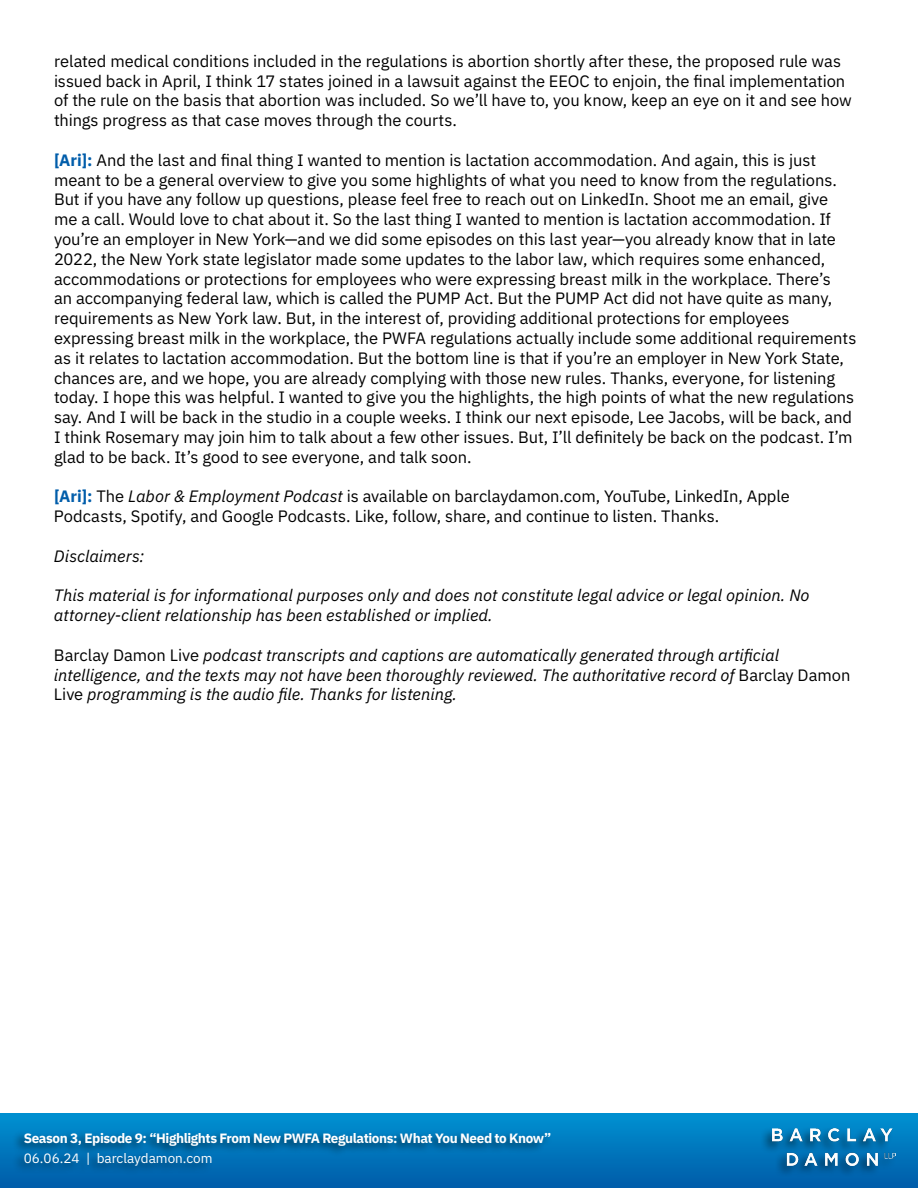
<style>
.page{position:relative;width:918px;height:1188px;background:#fff}
.page>*{position:absolute;margin:0;border:0;box-sizing:border-box;transform-origin:0 0}
.t1{font:16.5px/19.8px "IBM Plex Sans";letter-spacing:-.005em;color:#000}
.t2{font:italic 16.5px/19.8px "IBM Plex Sans";color:#000}
.t3{font:700 13.5px "IBM Plex Sans";letter-spacing:-.03em;color:#fff}
.t4{font:13.5px "IBM Plex Sans";color:#fff}
.s1{font-weight:700;color:#005daa}
.s2{font-style:italic}
.s3{font-style:normal}
</style>
<div class="page">
<div style="left:0;top:1114px;width:918px;height:74px;background:linear-gradient(to bottom,#0091d1,#005ca9)"></div>
<div style="left:12px;top:1130px;width:541px;height:47px;background:#000;opacity:.55"></div>
<div style="left:760px;top:1127px;width:138px;height:51px;background:#000;opacity:.55"></div>
<img style="left:772px;top:1129px;width:123px;height:37px">
<p class="t1" style="left:54px;top:50px;width:799px">related medical conditions included in the regulations is abortion shortly after these, the proposed rule was issued back in April, I think 17 states joined in a lawsuit against the EEOC to enjoin, the final implementation of the rule on the basis that abortion was included. So we’ll have to, you know, keep an eye on it and see how things progress as that case moves through the courts.</p>
<p class="t1" style="left:54px;top:149px;width:804px"><span class="s1">[Ari]:</span> And the last and final thing I wanted to mention is lactation accommodation. And again, this is just meant to be a general overview to give you some highlights of what you need to know from the regulations.<br>But if you have any follow up questions, please feel free to reach out on LinkedIn. Shoot me an email, give<br>me a call. Would love to chat about it. So the last thing I wanted to mention is lactation accommodation. If you’re an employer in New York—and we did some episodes on this last year—you already know that in late 2022, the New York state legislator made some updates to the labor law, which requires some enhanced, accommodations or protections for employees who were expressing breast milk in the workplace. There’s<br>an accompanying federal law, which is called the PUMP Act. But the PUMP Act did not have quite as many, requirements as New York law. But, in the interest of, providing additional protections for employees expressing breast milk in the workplace, the PWFA regulations actually include some additional requirements as it relates to lactation accommodation. But the bottom line is that if you’re an employer in New York State, chances are, and we hope, you are already complying with those new rules. Thanks, everyone, for listening today. I hope this was helpful. I wanted to give you the highlights, the high points of what the new regulations say. And I will be back in the studio in a couple weeks. I think our next episode, Lee Jacobs, will be back, and I think Rosemary may join him to talk about a few other issues. But, I’ll definitely be back on the podcast. I’m glad to be back. It’s good to see everyone, and talk soon.</p>
<p class="t1" style="left:54px;top:485px;width:737px"><span class="s1">[Ari]:</span> The <span class="s2">Labor &amp; Employment Podcast</span> is available on barclaydamon.com, YouTube, LinkedIn, Apple<br>Podcasts, Spotify, and Google Podcasts. Like, follow, share, and continue to listen. Thanks.</p>
<p class="t2" style="left:54px;top:545px;width:92px">Disclaimers:</p>
<p class="t2" style="left:54px;top:584px;width:757px">This material is for informational purposes only and does not constitute legal advice or legal opinion. No attorney-client relationship has been established or implied.</p>
<p class="t2" style="left:54px;top:644px;width:798px"><span class="s3">Barclay Damon Live</span> podcast transcripts and captions are automatically generated through artificial intelligence, and the texts may not have been thoroughly reviewed. The authoritative record of <span class="s3">Barclay Damon<br>Live</span> programming is the audio file. Thanks for listening.</p>
<p class="t3" style="left:24px;top:1127px;width:529px">Season 3, Episode 9: “Highlights From New PWFA Regulations: What You Need to Know”</p>
<p class="t4" style="left:24px;top:1147px;width:190px">06.06.24 | barclaydamon.com</p>
</div>
